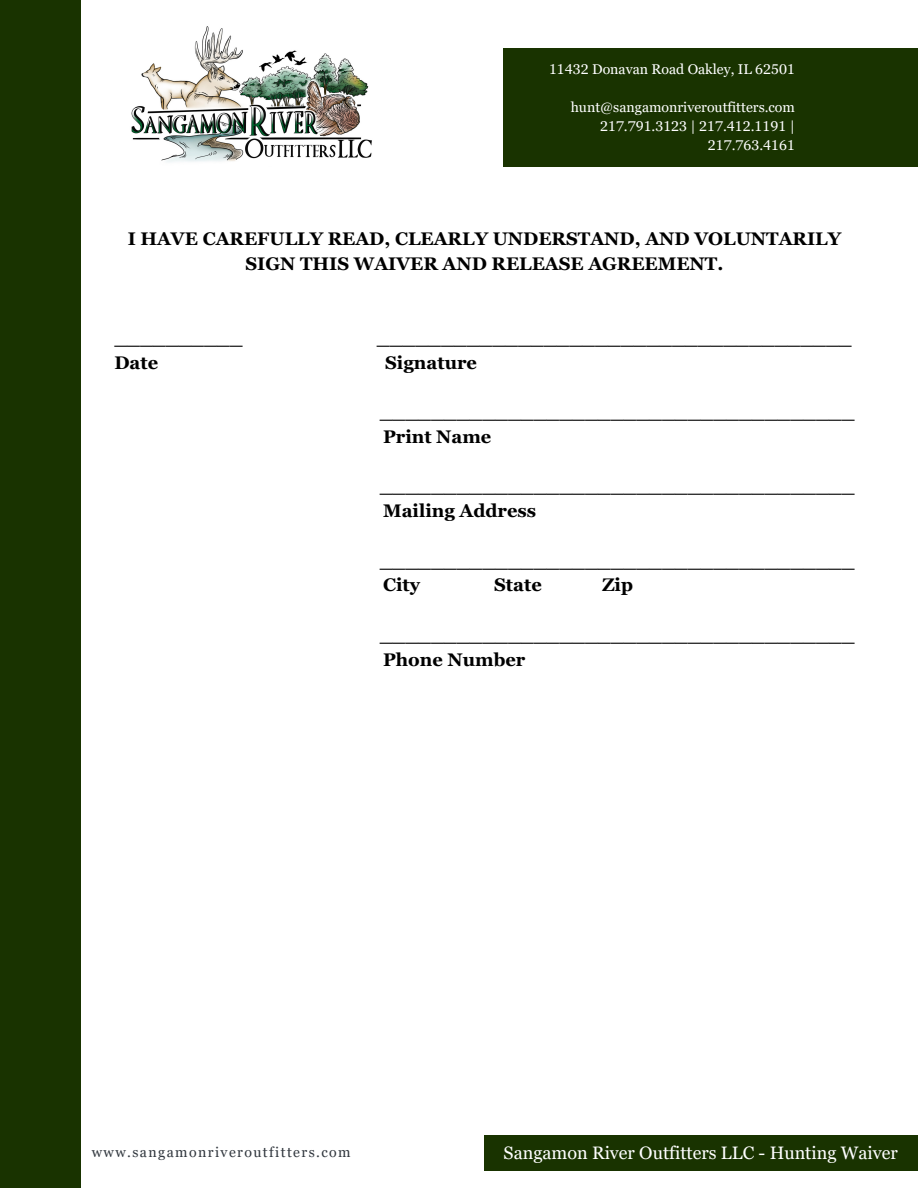
<style>
.page{position:relative;width:918px;height:1188px;background:#fff}
.page>*{position:absolute;margin:0;border:0;box-sizing:border-box;transform-origin:0 0}
.t1{font:700 18.3px/24.8px "Georgia Pro";color:#000;text-align:center}
.t2{font:18px "Georgia Pro";color:#fff}
.t3{font:14.1px/19px "Georgia Pro";color:#fff;text-align:right}
.t4{font:14.1px "Georgia Pro";letter-spacing:.1em;color:#31373e}
</style>
<div class="page">
<div style="left:484px;top:1135px;width:434px;height:35px;background:#193300"></div>
<div style="left:0;top:0;width:81px;height:1188px;background:#193300"></div>
<img style="left:131px;top:26px;width:241px;height:136px">
<div style="left:504px;top:48px;width:414px;height:119px;background:#193300"></div>
<p class="t3" style="left:549px;top:59px;width:247px">11432 Donavan Road Oakley, IL 62501</p>
<p class="t3" style="left:571px;top:97px;width:226px">hunt@sangamonriveroutfitters.com</p>
<p class="t3" style="left:600px;top:116px;width:196px">217.791.3123 | 217.412.1191 |<br>217.763.4161</p>
<p class="t1" style="left:128px;top:226px;width:715px">I HAVE CAREFULLY READ, CLEARLY UNDERSTAND, AND VOLUNTARILY<br>SIGN THIS WAIVER AND RELEASE AGREEMENT.</p>
<p class="t1" style="left:114px;top:325px;width:130px">__________</p>
<p class="t1" style="left:377px;top:325px;width:476px">_____________________________________</p>
<p class="t1" style="left:114px;top:350px;width:45px">Date</p>
<p class="t1" style="left:385px;top:350px;width:93px">Signature</p>
<p class="t1" style="left:380px;top:399px;width:476px">_____________________________________</p>
<p class="t1" style="left:383px;top:424px;width:110px">Print Name</p>
<p class="t1" style="left:380px;top:474px;width:476px">_____________________________________</p>
<p class="t1" style="left:383px;top:498px;width:155px">Mailing Address</p>
<p class="t1" style="left:380px;top:548px;width:476px">_____________________________________</p>
<p class="t1" style="left:383px;top:573px;width:39px">City</p>
<p class="t1" style="left:494px;top:573px;width:49px">State</p>
<p class="t1" style="left:602px;top:573px;width:33px">Zip</p>
<p class="t1" style="left:380px;top:622px;width:476px">_____________________________________</p>
<p class="t1" style="left:383px;top:647px;width:144px">Phone Number</p>
<p class="t4" style="left:92px;top:1144px;width:260px">www.sangamonriveroutfitters.com</p>
<p class="t2" style="left:504px;top:1142px;width:396px">Sangamon River Outfitters LLC - Hunting Waiver</p>
</div>
